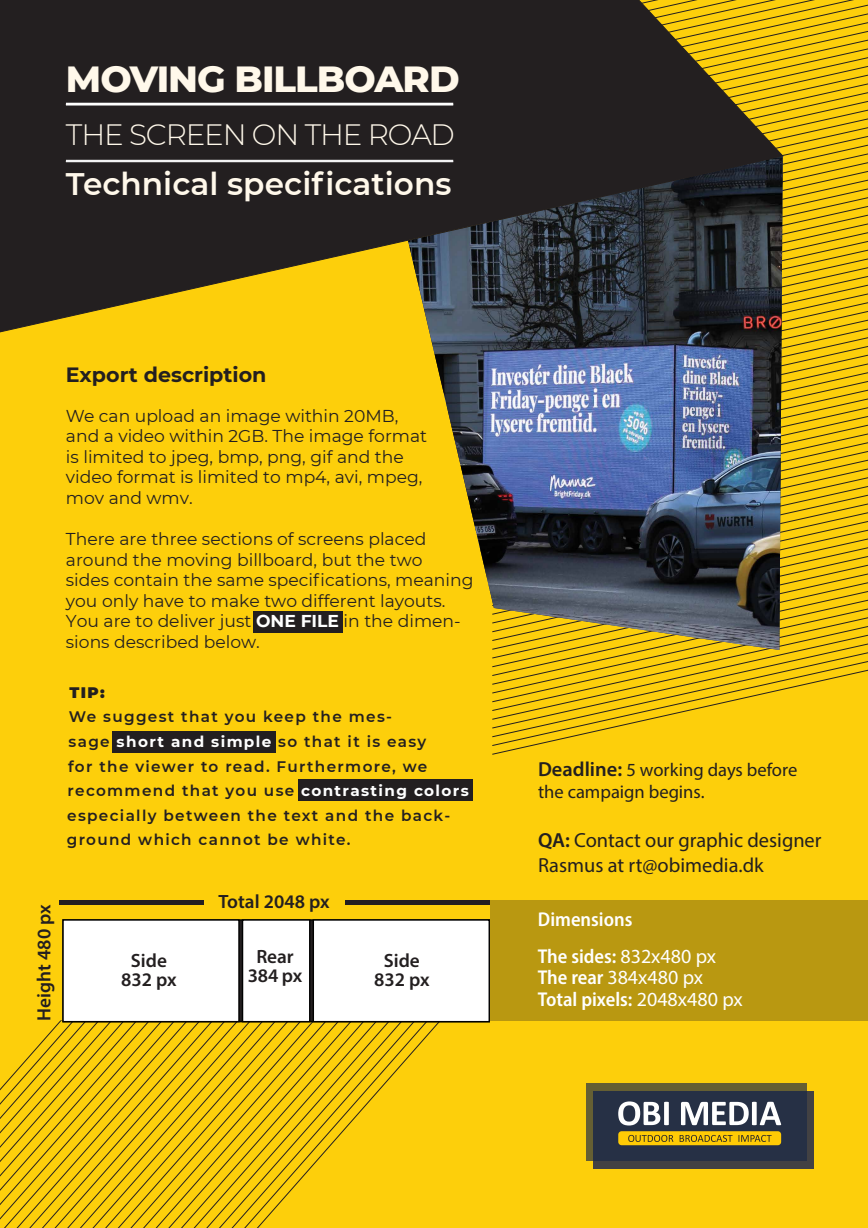
<style>
.page{position:relative;width:868px;height:1228px;background:#fdcf0b}
.page>*{position:absolute;margin:0;border:0;box-sizing:border-box;transform-origin:0 0}
.t1{font:800 37.1px "Montserrat";letter-spacing:-.025em;color:#fff8ea}
.t2{font:600 31.15px "Montserrat";color:#fff8ea}
.t3{font:300 29.4px "Montserrat";letter-spacing:-.04em;color:#fff8ea}
.t4{font:700 20.65px "Montserrat";color:#231f20}
.t5{font:20.4px/24.5px "Myriad Pro";color:#231f20}
.t6{font:600 semi-condensed 20.05px/36.8px "Myriad Pro";color:#fff}
.t7{font:600 19.25px/19.2px "Myriad Pro";color:#231f20;text-align:center}
.t8{font:18.55px/22.3px "Myriad Pro";color:#231f20}
.t9{font:17.15px/20.6px "Montserrat";color:#231f20}
.t10{font:600 15.22px/24.6px "Montserrat";letter-spacing:.09em;color:#231f20}
.t11{font:900 15.22px "Montserrat";color:#231f20}
.s1{font-weight:700;color:#fff}
.s2{font-weight:600;font-size:20.4px}
.s3{font-weight:600}
.s4{font-weight:400;font-stretch:normal}
</style>
<div class="page">
<svg style="left:492px;top:720px;width:156px;height:9px"></svg>
<svg style="left:492px;top:711px;width:196px;height:9px"></svg>
<svg style="left:492px;top:703px;width:232px;height:8px"></svg>
<svg style="left:492px;top:694px;width:272px;height:9px"></svg>
<svg style="left:492px;top:685px;width:312px;height:9px"></svg>
<svg style="left:492px;top:676px;width:353px;height:9px"></svg>
<svg style="left:492px;top:668px;width:376px;height:8px"></svg>
<svg style="left:492px;top:659px;width:376px;height:9px"></svg>
<svg style="left:492px;top:650px;width:376px;height:9px"></svg>
<svg style="left:783px;top:0;width:85px;height:108px"></svg>
<div style="left:593px;top:1091px;width:221px;height:77px;background:#424143"></div>
<svg style="left:586px;top:1083px;width:221px;height:77px;fill:#263045"></svg>
<svg style="left:618px;top:1101px;width:51px;height:24px"></svg>
<svg style="left:681px;top:1102px;width:100px;height:23px"></svg>
<div style="left:618px;top:1131px;width:163px;height:14px;background:#ffcb05;border-radius:3px"></div>
<svg style="left:628px;top:1135px;width:45px;height:7px"></svg>
<svg style="left:680px;top:1135px;width:92px;height:7px"></svg>
<svg style="left:0;top:1217px;width:268px;height:11px"></svg>
<svg style="left:0;top:1020px;width:446px;height:197px"></svg>
<img style="left:429px;top:332px;width:354px;height:318px">
<div style="left:253px;top:611px;width:90px;height:21px;background:#231f20"></div>
<div style="left:490px;top:900px;width:378px;height:120px;background:#b99811"></div>
<div style="left:242px;top:919px;width:68px;height:103px;background:#fff;border:1px solid #010101"></div>
<div style="left:313px;top:919px;width:177px;height:103px;background:#fff;border:1px solid #010101"></div>
<div style="left:62px;top:919px;width:178px;height:103px;background:#fff;border:1px solid #010101"></div>
<div style="left:59px;top:900px;width:145px;height:5px;background:#231f20"></div>
<div style="left:345px;top:900px;width:145px;height:5px;background:#231f20"></div>
<div style="left:298px;top:779px;width:174px;height:22px;background:#231f20"></div>
<div style="left:112px;top:731px;width:164px;height:22px;background:#231f20"></div>
<svg style="left:0;top:0;width:783px;height:332px"></svg>
<hr style="left:66px;top:103px;width:387px;height:3px;background:#fff">
<hr style="left:66px;top:160px;width:387px;height:2px;background:#f2f2f3">
<h1 class="t1" style="left:66px;top:51px;width:395px">MOVING BILLBOARD</h1>
<h3 class="t3" style="left:66px;top:114px;width:390px">THE SCREEN ON THE ROAD</h3>
<h2 class="t2" style="left:66px;top:161px;width:387px">Technical specifications</h2>
<p class="t4" style="left:66px;top:359px;width:202px">Export description</p>
<p class="t9" style="left:66px;top:404px;width:363px">We can upload an image within 20MB, and a video within 2GB. The image format is limited to jpeg, bmp, png, gif and the video format is limited to mp4, avi, mpeg, mov and wmv.</p>
<p class="t9" style="left:66px;top:528px;width:409px">There are three sections of screens placed around the moving billboard, but the two<br>sides contain the same specifications, meaning you only have to make two different layouts.<br>You are to deliver just <span class="s1">ONE FILE</span> in the dimen&shy;sions described below.</p>
<p class="t11" style="left:69px;top:681px;width:37px">TIP:</p>
<p class="t10" style="left:67px;top:704px;width:404px">We suggest that you keep the mes-<br>sage <span class="s1">short and simple</span> so that it is easy<br>for the viewer to read. Furthermore, we recommend that you use <span class="s1">contrasting colors </span>especially between the text and the back&shy;ground which cannot be white.</p>
<p class="t7" style="left:34px;top:1021px;width:118px;rotate:-90deg">Height 480 px</p>
<p class="t7" style="left:121px;top:950px;width:57px">Side<br>832 px</p>
<p class="t7" style="left:219px;top:891px;width:113px">Total 2048 px</p>
<p class="t7" style="left:248px;top:946px;width:56px">Rear<br>384 px</p>
<p class="t7" style="left:374px;top:950px;width:57px">Side<br>832 px</p>
<p class="t8" style="left:538px;top:758px;width:261px"><span class="s2">Deadline:</span> 5 working days before the campaign begins.</p>
<p class="t5" style="left:538px;top:828px;width:285px"><span class="s3">QA:</span> Contact our graphic designer<br>Rasmus at rt@obimedia.dk</p>
<p class="t6" style="left:538px;top:900px;width:180px">Dimensions<br>The sides: <span class="s4">832x480 px</span></p>
<p class="t6" style="left:538px;top:966px;width:206px;line-height:21.3px">The rear <span class="s4">384x480 px<br></span>Total pixels: <span class="s4">2048x480 px</span></p>
</div>
